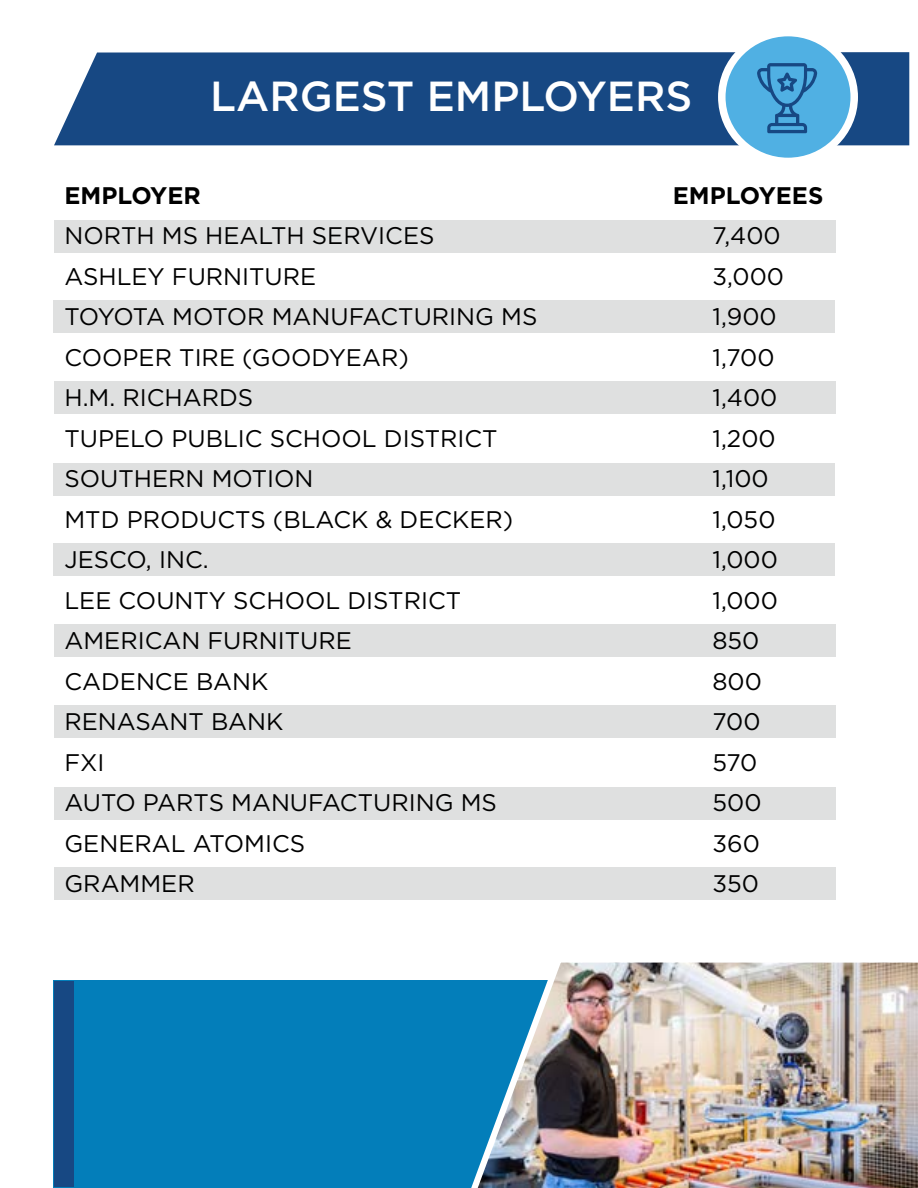
<style>
.page{position:relative;width:918px;height:1188px;background:#fff}
.page>*{position:absolute;margin:0;border:0;box-sizing:border-box;transform-origin:0 0}
.t1{font:500 42px "Gotham";color:#fff}
.t2{font:24px "Gotham";color:#000}
.t3{font:700 24px "Gotham";color:#000}
</style>
<div class="page">
<div style="left:53px;top:981px;width:658px;height:207px;background:#037eba"></div>
<div style="left:54px;top:52px;width:855px;height:93px;background:#174883"></div>
<div style="left:54px;top:220px;width:782px;height:32px;background:#dfe0e0"></div>
<div style="left:53px;top:301px;width:782px;height:32px;background:#dfe0e0"></div>
<div style="left:54px;top:625px;width:782px;height:32px;background:#dfe0e0"></div>
<div style="left:54px;top:382px;width:782px;height:32px;background:#dfe0e0"></div>
<div style="left:55px;top:706px;width:781px;height:32px;background:#dfe0e0"></div>
<div style="left:53px;top:463px;width:782px;height:32px;background:#dfe0e0"></div>
<div style="left:54px;top:787px;width:782px;height:32px;background:#dfe0e0"></div>
<div style="left:53px;top:544px;width:782px;height:32px;background:#dfe0e0"></div>
<div style="left:54px;top:868px;width:782px;height:32px;background:#dfe0e0"></div>
<div style="left:722px;top:33px;width:132px;height:128px;background:#50b0e3;border-radius:50%"></div>
<div style="left:718px;top:29px;width:140px;height:136px;border:8px solid #fff;border-radius:50%"></div>
<svg style="left:757px;top:63px;width:60px;height:70px"></svg>
<img style="left:464px;top:962px;width:454px;height:226px">
<div style="left:54px;top:981px;width:19px;height:206px;background:#174883"></div>
<h1 class="t1" style="left:210px;top:69px;width:483px">LARGEST EMPLOYERS</h1>
<p class="t3" style="left:64px;top:180px;width:138px">EMPLOYER</p>
<p class="t3" style="left:673px;top:180px;width:152px">EMPLOYEES</p>
<p class="t2" style="left:64px;top:221px;width:372px">NORTH MS HEALTH SERVICES</p>
<p class="t2" style="left:713px;top:221px;width:70px">7,400</p>
<p class="t2" style="left:64px;top:261px;width:253px">ASHLEY FURNITURE</p>
<p class="t2" style="left:712px;top:261px;width:73px">3,000</p>
<p class="t2" style="left:64px;top:302px;width:474px">TOYOTA MOTOR MANUFACTURING MS</p>
<p class="t2" style="left:712px;top:302px;width:66px">1,900</p>
<p class="t2" style="left:64px;top:342px;width:346px">COOPER TIRE (GOODYEAR)</p>
<p class="t2" style="left:712px;top:342px;width:64px">1,700</p>
<p class="t2" style="left:64px;top:383px;width:190px">H.M. RICHARDS</p>
<p class="t2" style="left:712px;top:383px;width:66px">1,400</p>
<p class="t2" style="left:64px;top:423px;width:435px">TUPELO PUBLIC SCHOOL DISTRICT</p>
<p class="t2" style="left:712px;top:423px;width:65px">1,200</p>
<p class="t2" style="left:64px;top:464px;width:251px">SOUTHERN MOTION</p>
<p class="t2" style="left:713px;top:464px;width:58px">1,100</p>
<p class="t2" style="left:64px;top:504px;width:450px">MTD PRODUCTS (BLACK &amp; DECKER)</p>
<p class="t2" style="left:712px;top:504px;width:64px">1,050</p>
<p class="t2" style="left:64px;top:545px;width:146px">JESCO, INC.</p>
<p class="t2" style="left:712px;top:545px;width:67px">1,000</p>
<p class="t2" style="left:64px;top:585px;width:398px">LEE COUNTY SCHOOL DISTRICT</p>
<p class="t2" style="left:713px;top:585px;width:67px">1,000</p>
<p class="t2" style="left:64px;top:626px;width:289px">AMERICAN FURNITURE</p>
<p class="t2" style="left:712px;top:626px;width:48px">850</p>
<p class="t2" style="left:64px;top:666px;width:205px">CADENCE BANK</p>
<p class="t2" style="left:712px;top:666px;width:51px">800</p>
<p class="t2" style="left:64px;top:706px;width:220px">RENASANT BANK</p>
<p class="t2" style="left:713px;top:706px;width:50px">700</p>
<p class="t2" style="left:64px;top:747px;width:42px">FXI</p>
<p class="t2" style="left:713px;top:747px;width:46px">570</p>
<p class="t2" style="left:64px;top:787px;width:434px">AUTO PARTS MANUFACTURING MS</p>
<p class="t2" style="left:712px;top:787px;width:51px">500</p>
<p class="t2" style="left:64px;top:828px;width:242px">GENERAL ATOMICS</p>
<p class="t2" style="left:712px;top:828px;width:49px">360</p>
<p class="t2" style="left:64px;top:868px;width:132px">GRAMMER</p>
<p class="t2" style="left:713px;top:868px;width:48px">350</p>
</div>
